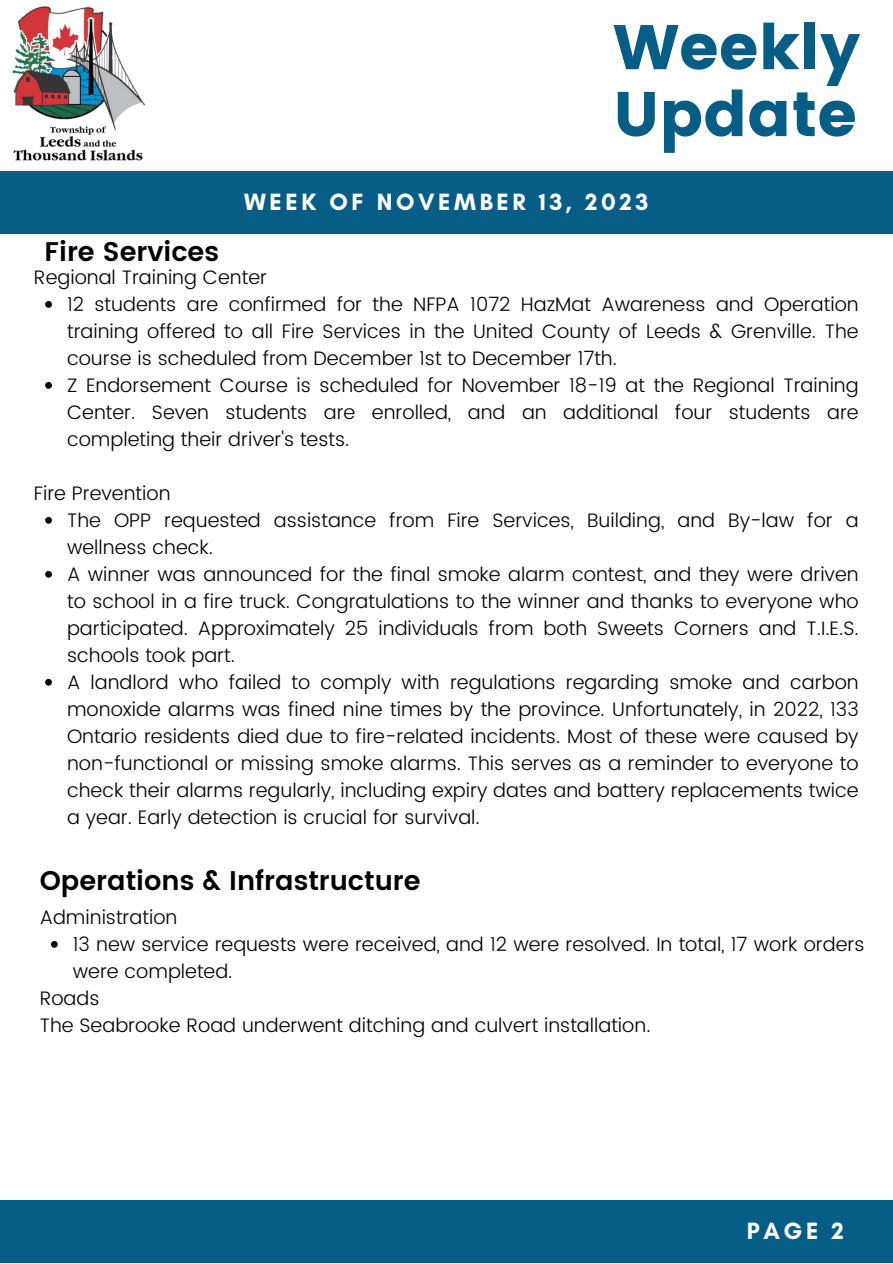
<style>
.page{position:relative;width:893px;height:1264px;background:#fff}
.page>*{position:absolute;margin:0;border:0;box-sizing:border-box;transform-origin:0 0}
.t1{font:63px "Poppins";color:#065d85}
.t2{font:600 27px "Poppins";color:#000}
.t3{font:700 24px "Glacial Indifference";letter-spacing:.15em;color:#fff}
.t4{font:300 19.5px/27px "Poppins";color:#000;text-align:justify}
</style>
<div class="page">
<div style="left:0;top:172px;width:892px;height:61px;background:#065d85"></div>
<div style="left:0;top:1200px;width:892px;height:62px;background:#065d85"></div>
<img style="left:0;top:6px;width:155px;height:166px">
<svg style="left:45px;top:301px;width:7px;height:7px"></svg>
<svg style="left:45px;top:382px;width:7px;height:7px"></svg>
<svg style="left:45px;top:517px;width:7px;height:6px"></svg>
<svg style="left:45px;top:571px;width:7px;height:6px"></svg>
<svg style="left:45px;top:679px;width:7px;height:6px"></svg>
<svg style="left:51px;top:941px;width:7px;height:6px"></svg>
<p class="t1" style="left:613px;top:11px;width:248px">Weekly</p>
<p class="t1" style="left:613px;top:77px;width:245px">Update</p>
<p class="t3" style="left:244px;top:187px;width:406px">WEEK OF NOVEMBER 13, 2023</p>
<p class="t2" style="left:44px;top:236px;width:176px">Fire Services</p>
<p class="t4" style="left:67px;top:291px;width:793px">12 students are confirmed for the NFPA 1072 HazMat Awareness and Operation training offered to all Fire Services in the United County of Leeds &amp; Grenville. The course is scheduled from December 1st to December 17th.</p>
<p class="t4" style="left:67px;top:372px;width:793px">Z Endorsement Course is scheduled for November 18-19 at the Regional Training Center. Seven students are enrolled, and an additional four students are completing their driver's tests.</p>
<p class="t4" style="left:34px;top:264px;width:234px">Regional Training Center</p>
<p class="t4" style="left:34px;top:480px;width:138px">Fire Prevention</p>
<p class="t4" style="left:67px;top:507px;width:793px">The OPP requested assistance from Fire Services, Building, and By-law for a wellness check.</p>
<p class="t4" style="left:67px;top:561px;width:793px">A winner was announced for the final smoke alarm contest, and they were driven to school in a fire truck. Congratulations to the winner and thanks to everyone who participated. Approximately 25 individuals from both Sweets Corners and T.I.E.S. schools took part.</p>
<p class="t4" style="left:67px;top:668px;width:793px">A landlord who failed to comply with regulations regarding smoke and carbon monoxide alarms was fined nine times by the province. Unfortunately, in 2022, 133<br>Ontario residents died due to fire-related incidents. Most of these were caused by non-functional or missing smoke alarms. This serves as a reminder to everyone to check their alarms regularly, including expiry dates and battery replacements twice a year. Early detection is crucial for survival.</p>
<p class="t2" style="left:40px;top:865px;width:382px">Operations &amp; Infrastructure</p>
<p class="t4" style="left:40px;top:903px;width:139px">Administration</p>
<p class="t4" style="left:73px;top:930px;width:793px">13 new service requests were received, and 12 were resolved. In total, 17 work orders were completed.</p>
<p class="t4" style="left:40px;top:984px;width:61px">Roads</p>
<p class="t4" style="left:40px;top:1011px;width:612px">The Seabrooke Road underwent ditching and culvert installation.</p>
<p class="t3" style="left:746px;top:1215px;width:98px">PAGE 2</p>
</div>
